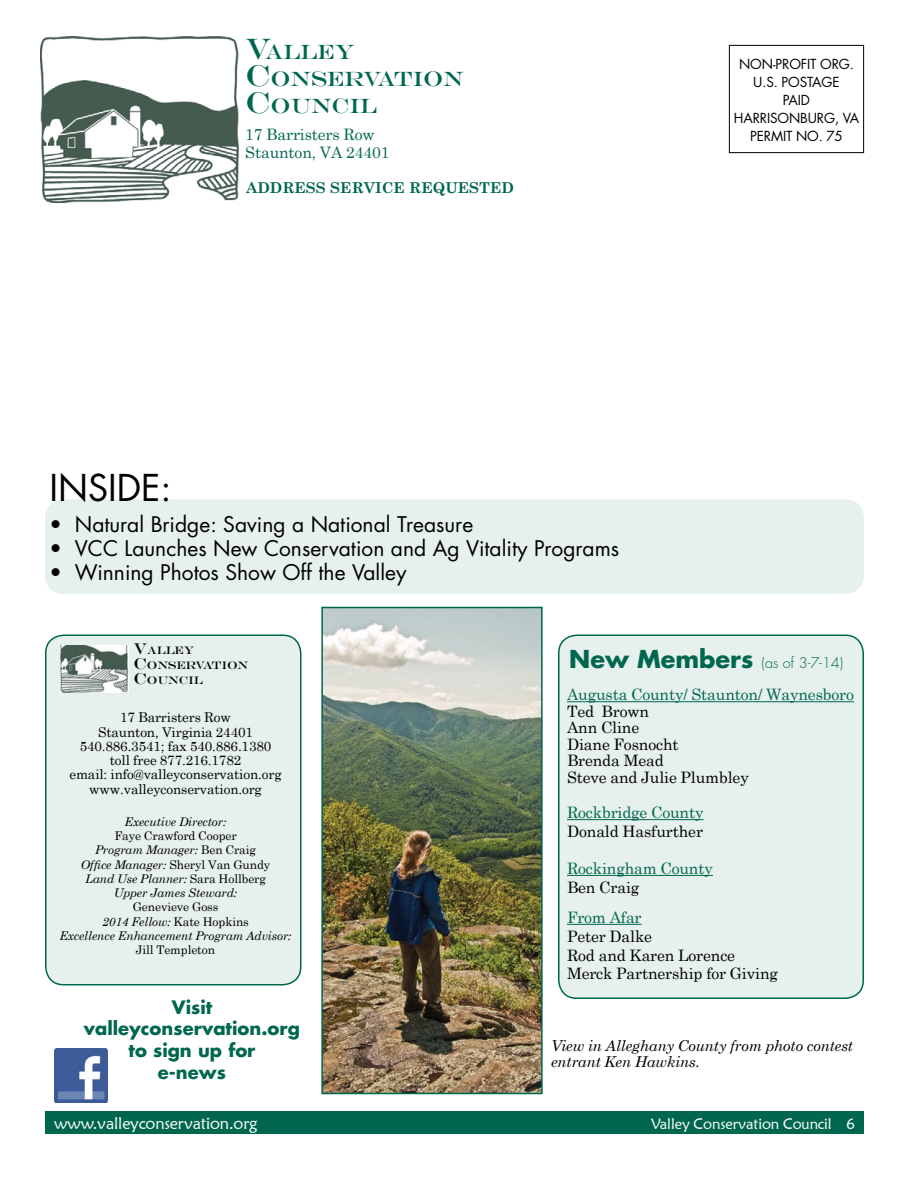
<style>
.page{position:relative;width:918px;height:1188px;background:#fff}
.page>*{position:absolute;margin:0;border:0;box-sizing:border-box;transform-origin:0 0}
.t1{font:36px "Futura Std";color:#000}
.t2{font:21px "Futura Std";color:#000}
.t3{font:21px/27px "Engravers";letter-spacing:-.015em;color:#00674e}
.t4{font:700 18px/21.6px "Futura Std";color:#00674e;text-align:center}
.t5{font:16.5px "Maiandra GD";letter-spacing:-.01em;color:#fff}
.t6{font:15.75px/16.5px "Century Schoolbook";letter-spacing:-.01em;color:#000}
.t7{font:15.75px/18px "Century Schoolbook";letter-spacing:-.01em;color:#00674e}
.t8{font:italic 15px/16.5px "Century Schoolbook";letter-spacing:-.01em;color:#000}
.t9{font:15px "Maiandra GD";letter-spacing:-.01em;color:#fff}
.t10{font:700 15px "Century Schoolbook";color:#00674e}
.t11{font:300 14.4px "Futura Std";color:#00674e}
.t12{font:13.5px/14.2px "Century Schoolbook";letter-spacing:-.01em;color:#000;text-align:center}
.t13{font:13.5px/18px "Futura Std";letter-spacing:-.01em;color:#000}
.t14{font:italic 12px/14.2px "Century Schoolbook";letter-spacing:-.01em;color:#000;text-align:center}
.t15{font:12px "Century Schoolbook";letter-spacing:-.01em;color:#000}
.t16{font:10.95px/15px "Engravers";letter-spacing:-.015em;color:#000}
.s1{font-size:30px}
.s2{font-size:15.75px}
.s3{font-style:normal}
.s4{font-weight:700;font-size:24px}
</style>
<div class="page">
<div style="left:559px;top:635px;width:304px;height:363px;background:#e6f0ed;border-radius:18px"></div>
<div style="left:558px;top:634px;width:306px;height:365px;border:2px solid #00674e;border-radius:18px"></div>
<div style="left:46px;top:635px;width:255px;height:350px;background:#e6f0ed;border-radius:18px"></div>
<div style="left:45px;top:634px;width:257px;height:352px;border:2px solid #00674e;border-radius:18px"></div>
<img style="left:61px;top:645px;width:67px;height:48px">
<img style="left:41px;top:36px;width:198px;height:166px">
<div style="left:729px;top:45px;width:135px;height:108px;border:1px solid #000"></div>
<div style="left:46px;top:500px;width:817px;height:93px;background:#e6f0ed;border-radius:18px"></div>
<div style="left:45px;top:500px;width:819px;height:94px;border:2px solid #e6f0ed;border-radius:18px"></div>
<div style="left:45px;top:1112px;width:819px;height:22px;background:#00674e"></div>
<img style="left:54px;top:1048px;width:54px;height:54px">
<hr style="left:567px;top:701px;width:287px;height:1px;background:#00674e">
<hr style="left:567px;top:819px;width:137px;height:1px;background:#00674e">
<hr style="left:567px;top:875px;width:146px;height:1px;background:#00674e">
<hr style="left:567px;top:924px;width:75px;height:1px;background:#00674e">
<img style="left:324px;top:610px;width:216px;height:481px">
<div style="left:321px;top:607px;width:222px;height:487px;border:2px solid #00674e"></div>
<h2 class="t3" style="left:245px;top:38px;width:220px"><span class="s1">V</span>ALLEY<br><span class="s1">C</span>ONSERVATION<br><span class="s1">C</span>OUNCIL</h2>
<h3 class="t7" style="left:245px;top:124px;width:146px">17 Barristers Row<br>Staunton, VA 24401</h3>
<p class="t10" style="left:246px;top:176px;width:48px">ADDRESS</p>
<p class="t10" style="left:330px;top:176px;width:56px">SERVICE</p>
<p class="t10" style="left:409px;top:176px;width:49px">RE QUES</p>
<p class="t10" style="left:479px;top:176px;width:36px">TED</p>
<h1 class="t1" style="left:50px;top:464px;width:124px">INSIDE:</h1>
<h2 class="t2" style="left:50px;top:511px;width:425px">• Natural Bridge: Saving a National Treasure</h2>
<h2 class="t2" style="left:50px;top:535px;width:571px">• VCC Launches New Conservation and Ag Vitality Programs</h2>
<h2 class="t2" style="left:49px;top:559px;width:358px">• Winning Photos Show Off the Valley</h2>
<p class="t13" style="left:739px;top:55px;width:116px">Non-prof it Org.</p>
<p class="t13" style="left:753px;top:73px;width:86px">U.S. Postage</p>
<p class="t13" style="left:783px;top:91px;width:29px">PAI D</p>
<p class="t13" style="left:734px;top:109px;width:65px">Harrisonbur</p>
<p class="t13" style="left:750px;top:109px;width:110px;text-indent:74px">g, VA<br>Permit No. 75</p>
<p class="t16" style="left:134px;top:643px;width:116px"><span class="s2">V</span>ALLEY<br><span class="s2">C</span>ONSERVATION<br><span class="s2">C</span>OUNCIL</p>
<p class="t12" style="left:69px;top:709px;width:214px">17 Barristers Row<br>Staunton, Virginia 24401<br>540.886.3541; fax 540.886.1380 toll free 877.216.1782<br>email: info@valleyconservation.org www.valleyconservation.org</p>
<p class="t14" style="left:125px;top:814px;width:103px">Executive Director:</p>
<p class="t14" style="left:81px;top:828px;width:191px"><span class="s3">Faye Crawford Cooper<br></span>Program Manager: <span class="s3">Ben Craig<br></span>Office Manager: <span class="s3">Sheryl Van Gundy<br></span>Land Use Planner: <span class="s3">Sara Hollberg<br></span>Upper James Steward:</p>
<p class="t14" style="left:59px;top:899px;width:234px"><span class="s3">Genevieve Goss<br></span>2014 Fellow: <span class="s3">Kate Hopkins<br></span>Excellence Enhancement Program Advisor:</p>
<p class="t15" style="left:136px;top:940px;width:81px">Jill Templeton</p>
<h3 class="t4" style="left:84px;top:996px;width:218px">Visit valleyconservation.org to sign up for<br>e-news</h3>
<p class="t11" style="left:569px;top:654px;width:276px"><span class="s4">New Members</span> (as of 3-7-14)</p>
<h3 class="t7" style="left:567px;top:684px;width:288px">Augusta County/ Staunton/ Waynesboro</h3>
<h3 class="t6" style="left:567px;top:701px;width:183px">Ted Brown<br>Ann Cline<br>Diane Fosnocht<br>Brenda Mead<br>Steve and Julie Plumbley</h3>
<h3 class="t7" style="left:567px;top:802px;width:138px">Rockbridge County</h3>
<h3 class="t6" style="left:567px;top:822px;width:138px">Donald Hasfurther</h3>
<h3 class="t7" style="left:567px;top:858px;width:147px">Rockingham County</h3>
<h3 class="t6" style="left:567px;top:877px;width:74px">Ben Craig</h3>
<h3 class="t7" style="left:567px;top:907px;width:76px">From Afar</h3>
<h3 class="t6" style="left:567px;top:925px;width:212px;line-height:18.9px">Peter Dalke<br>Rod and Karen Lorence<br>Merck Partnership for Giving</h3>
<p class="t8" style="left:551px;top:1036px;width:304px">View in Alleghany County from photo contest entrant Ken Hawkins.</p>
<h3 class="t5" style="left:54px;top:1113px;width:205px">www.valleyconservation.org</h3>
<p class="t9" style="left:651px;top:1115px;width:182px">Valley Conservation Council</p>
</div>
